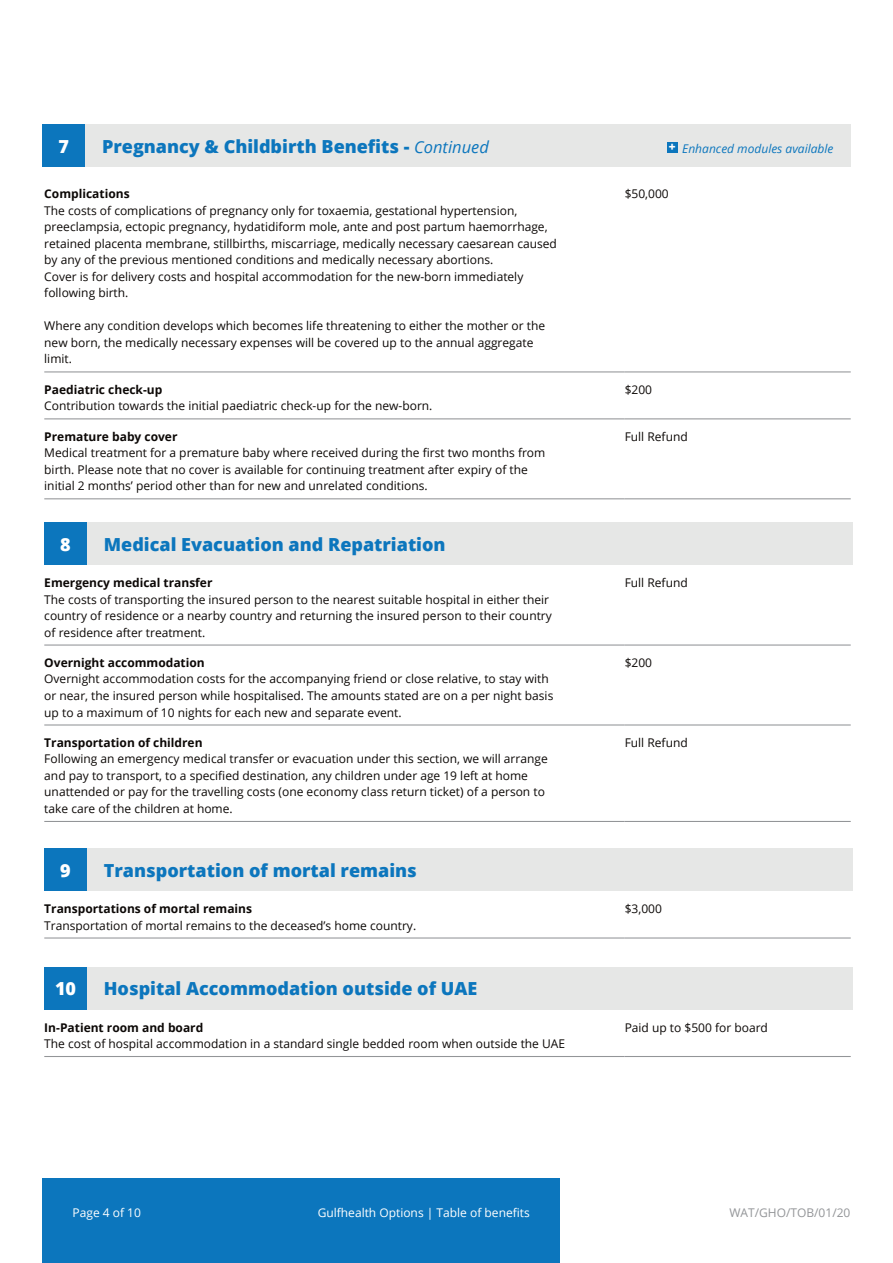
<style>
.page{position:relative;width:893px;height:1263px;background:#fff}
.page>*{position:absolute;margin:0;border:0;box-sizing:border-box;transform-origin:0 0}
.t1{font:800 18px "Open Sans";color:#0c76bd}
.t2{font:800 18px "Open Sans";color:#fff}
.Table_text{font:12px/16.5px "Open Sans";color:#0c0806}
.Table_text-2{font:700 12px "Open Sans";color:#0c0806}
.t3{font:12px "Open Sans";color:#fff}
.t4{font:italic 12px "Open Sans";color:#0c76bd}
.t5{font:12px "Open Sans";color:#939598}
.t6{font:800 12px "Open Sans";color:#fff}
.s1{font-weight:400;font-style:italic;font-size:16.5px}
</style>
<div class="page">
<div style="left:43px;top:1178px;width:517px;height:85px;background:#0c76bd"></div>
<hr style="left:44px;top:644px;width:581px;height:2px;background:#939598">
<hr style="left:625px;top:644px;width:226px;height:2px;background:#939598">
<hr style="left:44px;top:724px;width:581px;height:1px;background:#939598">
<hr style="left:625px;top:724px;width:226px;height:1px;background:#939598">
<hr style="left:44px;top:821px;width:581px;height:1px;background:#939598">
<hr style="left:625px;top:821px;width:226px;height:1px;background:#939598">
<hr style="left:44px;top:937px;width:581px;height:1px;background:#939598">
<hr style="left:625px;top:937px;width:226px;height:1px;background:#939598">
<hr style="left:44px;top:1056px;width:581px;height:1px;background:#939598">
<hr style="left:625px;top:1056px;width:226px;height:1px;background:#939598">
<div style="left:87px;top:523px;width:765px;height:42px;background:#e6e7e6"></div>
<div style="left:44px;top:523px;width:43px;height:42px;background:#0c76bd"></div>
<div style="left:87px;top:848px;width:765px;height:43px;background:#e6e7e6"></div>
<div style="left:44px;top:848px;width:43px;height:43px;background:#0c76bd"></div>
<div style="left:87px;top:967px;width:765px;height:42px;background:#e6e7e6"></div>
<div style="left:44px;top:967px;width:43px;height:42px;background:#0c76bd"></div>
<div style="left:85px;top:124px;width:765px;height:43px;background:#e6e7e6"></div>
<div style="left:667px;top:142px;width:11px;height:11px;background:#0c76bd"></div>
<div style="left:43px;top:124px;width:42px;height:43px;background:#0c76bd"></div>
<hr style="left:44px;top:371px;width:581px;height:1px;background:#939598">
<hr style="left:625px;top:371px;width:226px;height:1px;background:#939598">
<hr style="left:44px;top:418px;width:581px;height:1px;background:#939598">
<hr style="left:625px;top:418px;width:226px;height:1px;background:#939598">
<hr style="left:44px;top:498px;width:581px;height:1px;background:#939598">
<hr style="left:625px;top:498px;width:226px;height:1px;background:#939598">
<p class="t2" style="left:59px;top:132px;width:12px">7</p>
<p class="t1" style="left:102px;top:132px;width:388px">Pregnancy &amp; Childbirth Benefits - <span class="s1">Continued</span></p>
<p class="t6" style="left:669px;top:138px;width:8px">+</p>
<p class="t4" style="left:682px;top:140px;width:153px">Enhanced modules available</p>
<p class="Table_text-2" style="left:44px;top:186px;width:87px">Complications</p>
<p class="Table_text" style="left:44px;top:202px;width:474px">The costs of complications of pregnancy only for toxaemia, gestational hypertension,</p>
<p class="Table_text" style="left:44px;top:218px;width:505px">preeclampsia, ectopic pregnancy, hydatidiform mole, ante and post partum haemorrhage,</p>
<p class="Table_text" style="left:44px;top:235px;width:514px">retained placenta membrane, stillbirths, miscarriage, medically necessary caesarean caused</p>
<p class="Table_text" style="left:44px;top:251px;width:451px">by any of the previous mentioned conditions and medically necessary abortions.</p>
<p class="Table_text" style="left:44px;top:268px;width:481px">Cover is for delivery costs and hospital accommodation for the new-born immediately</p>
<p class="Table_text" style="left:44px;top:284px;width:86px">following birth.</p>
<p class="Table_text" style="left:44px;top:317px;width:502px">Where any condition develops which becomes life threatening to either the mother or the</p>
<p class="Table_text" style="left:44px;top:334px;width:491px">new born, the medically necessary expenses will be covered up to the annual aggregate limit.</p>
<p class="Table_text" style="left:625px;top:185px;width:46px">$50,000</p>
<p class="Table_text-2" style="left:44px;top:381px;width:120px">Paediatric check-up</p>
<p class="Table_text" style="left:44px;top:397px;width:390px">Contribution towards the initial paediatric check-up for the new-born.</p>
<p class="Table_text" style="left:625px;top:381px;width:29px">$200</p>
<p class="Table_text-2" style="left:44px;top:428px;width:135px">Premature baby cover</p>
<p class="Table_text" style="left:44px;top:444px;width:503px">Medical treatment for a premature baby where received during the first two months from</p>
<p class="Table_text" style="left:44px;top:461px;width:485px">birth. Please note that no cover is available for continuing treatment after expiry of the initial 2 months’ period other than for new and unrelated conditions.</p>
<p class="Table_text" style="left:625px;top:428px;width:65px">Full Refund</p>
<p class="t2" style="left:60px;top:530px;width:12px">8</p>
<p class="t1" style="left:104px;top:530px;width:343px">Medical Evacuation and Repatriation</p>
<p class="Table_text-2" style="left:44px;top:574px;width:170px">Emergency medical transfer</p>
<p class="Table_text" style="left:44px;top:591px;width:509px">The costs of transporting the insured person to the nearest suitable hospital in either their country of residence or a nearby country and returning the insured person to their country of residence after treatment.</p>
<p class="Table_text" style="left:625px;top:574px;width:65px">Full Refund</p>
<p class="Table_text-2" style="left:44px;top:654px;width:162px">Overnight accommodation</p>
<p class="Table_text" style="left:44px;top:670px;width:511px">Overnight accommodation costs for the accompanying friend or close relative, to stay with or near, the insured person while hospitalised. The amounts stated are on a per night basis up to a maximum of 10 nights for each new and separate event.</p>
<p class="Table_text" style="left:625px;top:654px;width:29px">$200</p>
<p class="Table_text-2" style="left:44px;top:734px;width:160px">Transportation of children</p>
<p class="Table_text" style="left:44px;top:750px;width:505px">Following an emergency medical transfer or evacuation under this section, we will arrange and pay to transport, to a specified destination, any children under age 19 left at home unattended or pay for the travelling costs (one economy class return ticket) of a person to take care of the children at home.</p>
<p class="Table_text" style="left:625px;top:734px;width:65px">Full Refund</p>
<p class="t2" style="left:60px;top:856px;width:12px">9</p>
<p class="t1" style="left:104px;top:856px;width:315px">Transportation of mortal remains</p>
<p class="Table_text-2" style="left:44px;top:900px;width:209px">Transportations of mortal remains</p>
<p class="Table_text" style="left:44px;top:916px;width:373px">Transportation of mortal remains to the deceased’s home country.</p>
<p class="Table_text" style="left:625px;top:900px;width:39px">$3,000</p>
<p class="t2" style="left:55px;top:975px;width:23px">10</p>
<p class="t1" style="left:104px;top:975px;width:375px">Hospital Accommodation outside of UAE</p>
<p class="Table_text-2" style="left:44px;top:1019px;width:161px">In-Patient room and board</p>
<p class="Table_text" style="left:44px;top:1035px;width:522px">The cost of hospital accommodation in a standard single bedded room when outside the UAE</p>
<p class="Table_text" style="left:625px;top:1018px;width:145px">Paid up to $500 for board</p>
<p class="t3" style="left:73px;top:1204px;width:70px">Page 4 of 10</p>
<p class="t3" style="left:318px;top:1204px;width:214px">Gulfhealth Options | Table of benefits</p>
<p class="t5" style="left:729px;top:1204px;width:123px">WAT/GHO/TOB/01/20</p>
</div>
